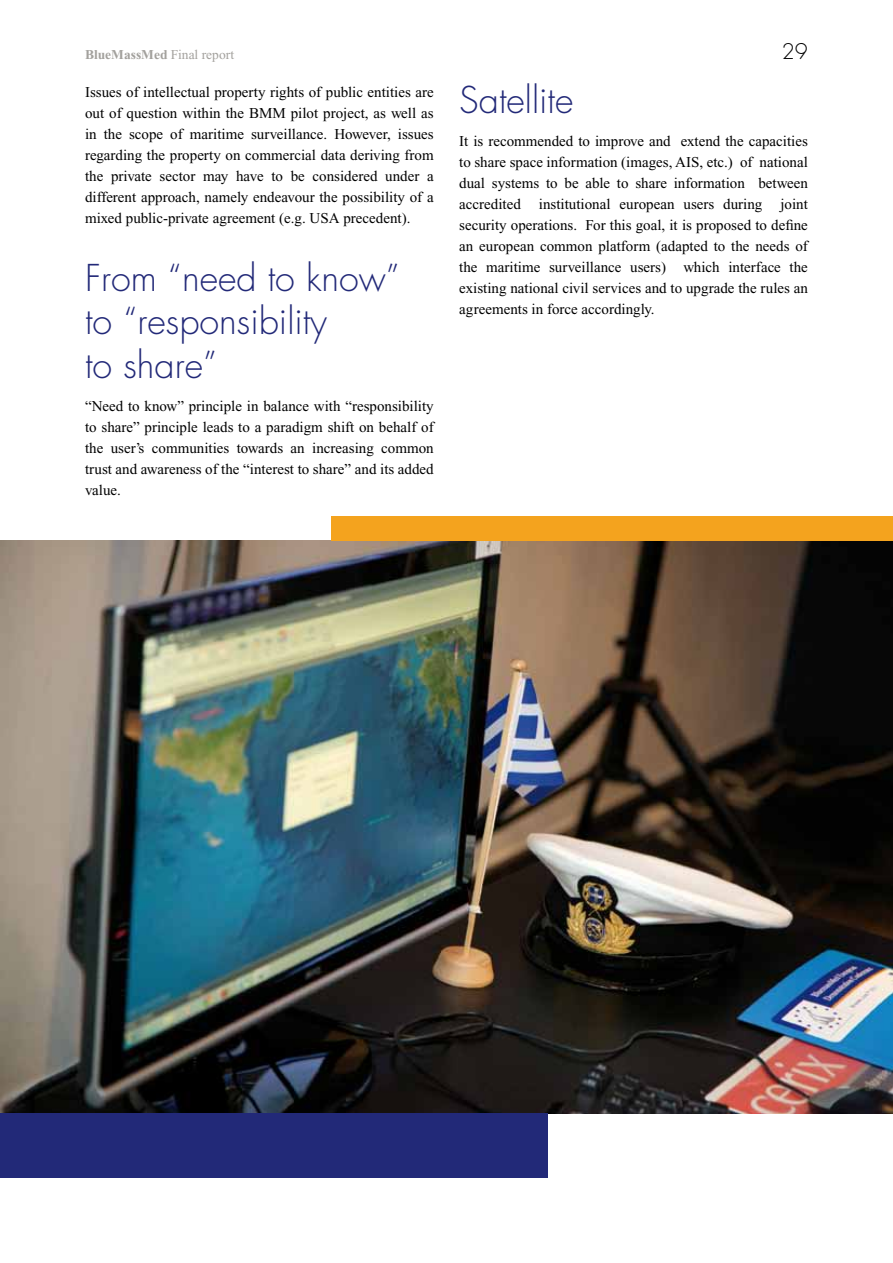
<style>
.page{position:relative;width:893px;height:1263px;background:#fff}
.page>*{position:absolute;margin:0;border:0;box-sizing:border-box;transform-origin:0 0}
.t1{font:300 36px/43.2px "Futura";color:#222978}
.t2{font:300 21px "Futura";color:#000}
.t3{font:15px/21px "Times New Roman";color:#000;text-align:justify}
.t4{font:700 13.5px "Times New Roman";color:#a3a19d}
.s1{font-weight:400}
</style>
<div class="page">
<img style="left:0;top:540px;width:893px;height:573px">
<div style="left:0;top:1113px;width:547px;height:65px;background:#222978"></div>
<div style="left:332px;top:516px;width:561px;height:24px;background:#f4a31e"></div>
<p class="t4" style="left:85px;top:47px;width:151px">BlueMassMed <span class="s1">Final report</span></p>
<h2 class="t2" style="left:782px;top:39px;width:28px">29</h2>
<p class="t3" style="left:85px;top:81px;width:350px">Issues of intellectual property rights of public entities are out of question within the BMM pilot project, as well as in the scope of maritime surveillance. However, issues regarding the property on commercial data deriving from the private sector may have to be considered under a different approach, namely endeavour the possibility of a mixed public-private agreement (e.g. USA precedent).</p>
<h1 class="t1" style="left:85px;top:258px;width:316px">From “need to know” to “responsibility<br>to share”</h1>
<p class="t3" style="left:85px;top:396px;width:350px">“Need to know” principle in balance with “responsibility to share” principle leads to a paradigm shift on behalf of the user’s communities towards an increasing common trust and awareness of the “interest to share” and its added value.</p>
<h1 class="t1" style="left:459px;top:79px;width:116px">Satellite</h1>
<p class="t3" style="left:459px;top:131px;width:350px">It is recommended to improve and extend the capacities to share space information (images, AIS, etc.) of national dual systems to be able to share information between accredited institutional european users during joint security operations. For this goal, it is proposed to define an european common platform (adapted to the needs of the maritime surveillance users) which interface the existing national civil services and to upgrade the rules an agreements in force accordingly.</p>
</div>
